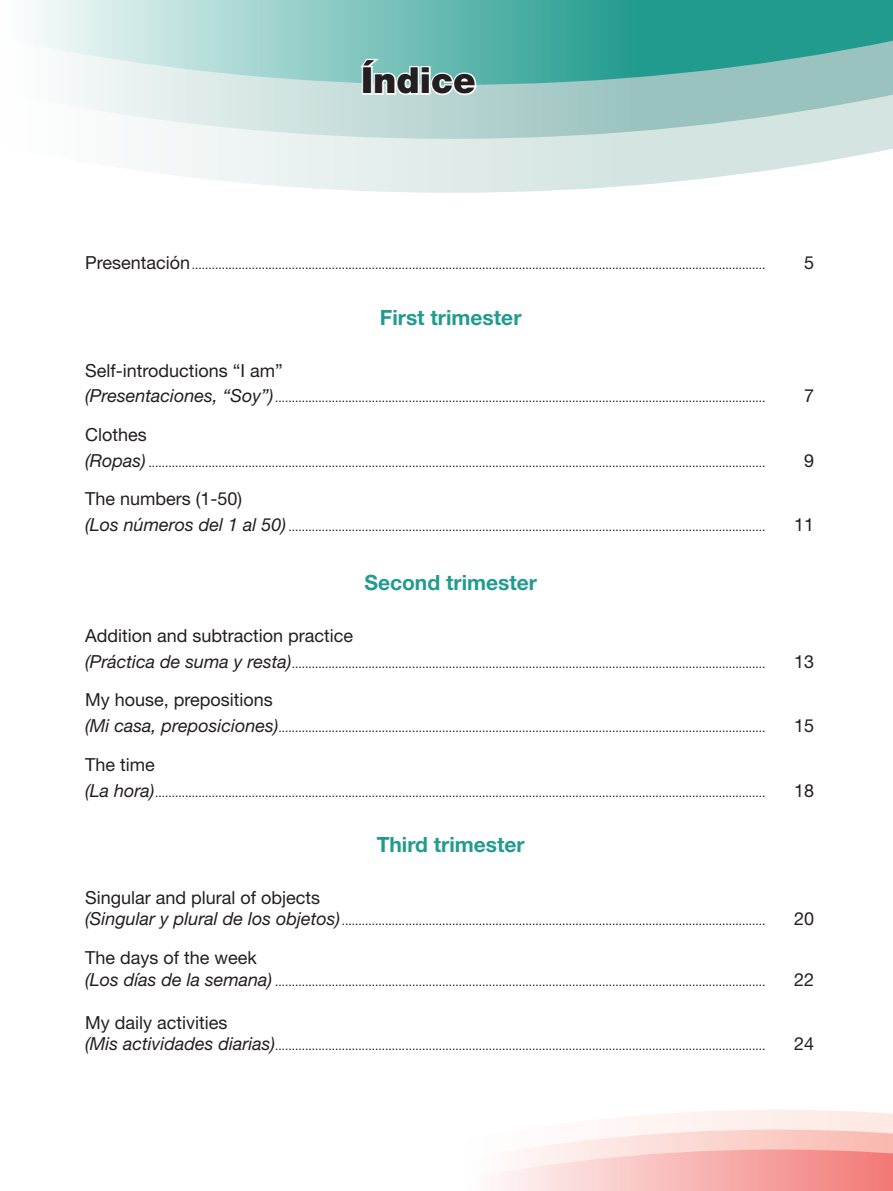
<style>
.page{position:relative;width:893px;height:1191px;background:#fff}
.page>*{position:absolute;margin:0;border:0;box-sizing:border-box;transform-origin:0 0}
.t1{font:900 36px "Helvetica Neue LT Std";color:#231f20}
.t2{font:700 21px "Helvetica Neue LT Std";color:#229b8f}
.t3{font:18px "Helvetica Neue LT Std";color:#231f20}
.t4{font:12px "Helvetica Neue LT Std";color:#231f20}
.s1{font-size:18px}
.s2{font-style:italic;font-size:18px}
</style>
<div class="page">
<svg style="left:497px;top:1110px;width:396px;height:81px"></svg>
<svg style="left:147px;top:139px;width:746px;height:54px"></svg>
<svg style="left:66px;top:85px;width:827px;height:54px"></svg>
<svg style="left:34px;top:0;width:859px;height:85px"></svg>
<svg style="left:358px;top:56px;width:121px;height:41px"></svg>
<h1 class="t1" style="left:361px;top:59px;width:116px">Índice</h1>
<p class="t4" style="left:85px;top:258px;width:682px"><span class="s1">Presentación</span>............................................................................................................................................................................</p>
<h3 class="t3" style="left:804px;top:252px;width:12px">5</h3>
<h2 class="t2" style="left:380px;top:304px;width:143px">First trimester</h2>
<h3 class="t3" style="left:85px;top:359px;width:199px">Self-introductions “I am”</h3>
<p class="t4" style="left:85px;top:391px;width:682px"><span class="s2">(Presentaciones, “Soy”)</span> ...................................................................................................................................................</p>
<h3 class="t3" style="left:804px;top:385px;width:12px">7</h3>
<h3 class="t3" style="left:85px;top:424px;width:63px">Clothes</h3>
<p class="t4" style="left:85px;top:455px;width:682px"><span class="s2">(Ropas)</span> .........................................................................................................................................................................................</p>
<h3 class="t3" style="left:804px;top:450px;width:12px">9</h3>
<h3 class="t3" style="left:85px;top:488px;width:159px">The numbers (1-50)</h3>
<p class="t4" style="left:85px;top:520px;width:682px"><span class="s2">(Los números del 1 al 50)</span> ...............................................................................................................................................</p>
<h3 class="t3" style="left:794px;top:514px;width:22px">11</h3>
<h2 class="t2" style="left:364px;top:570px;width:174px">Second trimester</h2>
<h3 class="t3" style="left:85px;top:625px;width:270px">Addition and subtraction practice</h3>
<p class="t4" style="left:85px;top:656px;width:682px"><span class="s2">(Práctica de suma y resta)</span>..............................................................................................................................................</p>
<h3 class="t3" style="left:794px;top:650px;width:22px">13</h3>
<h3 class="t3" style="left:85px;top:689px;width:189px">My house, prepositions</h3>
<p class="t4" style="left:85px;top:721px;width:682px"><span class="s2">(Mi casa, preposiciones)</span>..................................................................................................................................................</p>
<h3 class="t3" style="left:794px;top:715px;width:22px">15</h3>
<h3 class="t3" style="left:85px;top:754px;width:71px">The time</h3>
<p class="t4" style="left:85px;top:785px;width:682px"><span class="s2">(La hora)</span>.......................................................................................................................................................................................</p>
<h3 class="t3" style="left:794px;top:779px;width:22px">18</h3>
<h2 class="t2" style="left:377px;top:831px;width:150px">Third trimester</h2>
<h3 class="t3" style="left:85px;top:886px;width:237px">Singular and plural of objects</h3>
<p class="t4" style="left:85px;top:914px;width:682px"><span class="s2">(Singular y plural de los objetos)</span> ...............................................................................................................................</p>
<h3 class="t3" style="left:794px;top:908px;width:22px">20</h3>
<h3 class="t3" style="left:85px;top:947px;width:173px">The days of the week</h3>
<p class="t4" style="left:85px;top:974px;width:682px"><span class="s2">(Los días de la semana)</span> ...................................................................................................................................................</p>
<h3 class="t3" style="left:794px;top:968px;width:22px">22</h3>
<h3 class="t3" style="left:85px;top:1011px;width:144px">My daily activities</h3>
<p class="t4" style="left:85px;top:1038px;width:682px"><span class="s2">(Mis actividades diarias)</span>...................................................................................................................................................</p>
<h3 class="t3" style="left:794px;top:1033px;width:22px">24</h3>
</div>
